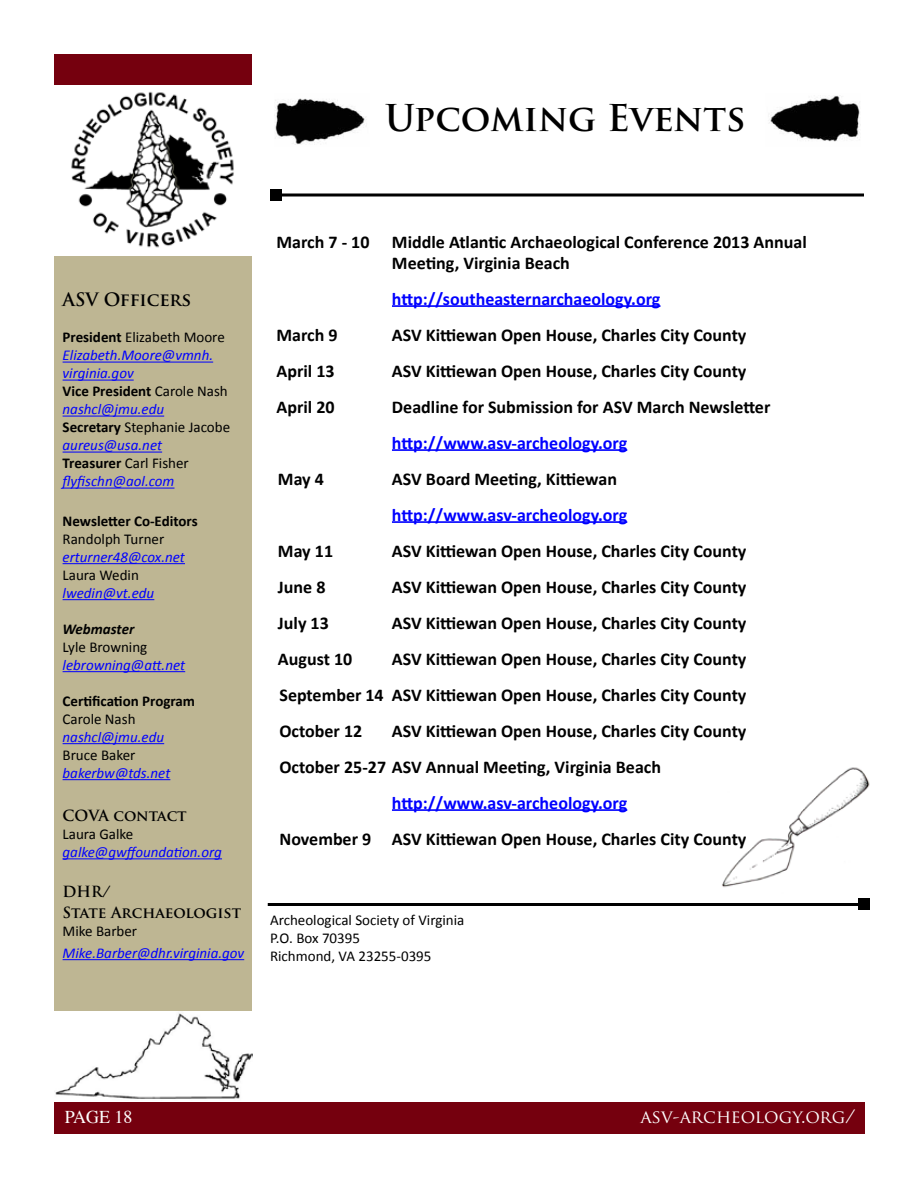
<style>
.page{position:relative;width:918px;height:1188px;background:#fff}
.page>*{position:absolute;margin:0;border:0;box-sizing:border-box;transform-origin:0 0}
.t1{font:700 36px "Trajan Pro";color:#000}
.t2{font:700 18px/36px "Calibri";color:#000}
.t3{font:700 18px "Calibri";letter-spacing:.005em;color:#00f}
.t4{font:18px "Trajan Pro";color:#fff}
.t5{font:700 18px "Trajan Pro";letter-spacing:-.015em;color:#000}
.t6{font:18px "Times";color:#fff}
.t7{font:italic 15px/18px "Calibri";color:#00f}
.t8{font:15px/18px "Calibri";color:#000}
.t9{font:700 15px "Calibri";color:#000}
.t10{font:700 15px/21.6px "Trajan Pro";color:#000}
.t11{font:italic 700 15px "Calibri";color:#000}
.s1{font-weight:700;font-style:normal;color:#000}
.s2{font-style:normal;color:#000}
</style>
<div class="page">
<div style="left:54px;top:54px;width:198px;height:1080px;background:#beb693"></div>
<div style="left:54px;top:54px;width:198px;height:31px;background:#75000e"></div>
<div style="left:54px;top:1102px;width:810px;height:32px;background:#75000e"></div>
<img style="left:722px;top:767px;width:148px;height:121px">
<hr style="left:392px;top:305px;width:268px;height:2px;background:#00f">
<hr style="left:392px;top:449px;width:235px;height:2px;background:#00f">
<hr style="left:392px;top:521px;width:235px;height:2px;background:#00f">
<hr style="left:392px;top:809px;width:235px;height:2px;background:#00f">
<img style="left:54px;top:1011px;width:198px;height:90px">
<img style="left:54px;top:86px;width:198px;height:170px">
<hr style="left:63px;top:362px;width:150px;height:1px;background:#00f">
<hr style="left:63px;top:380px;width:71px;height:1px;background:#00f">
<hr style="left:63px;top:416px;width:101px;height:1px;background:#00f">
<hr style="left:63px;top:452px;width:99px;height:1px;background:#00f">
<hr style="left:63px;top:488px;width:111px;height:1px;background:#00f">
<hr style="left:63px;top:563px;width:122px;height:1px;background:#00f">
<hr style="left:63px;top:599px;width:91px;height:1px;background:#00f">
<hr style="left:63px;top:671px;width:122px;height:1px;background:#00f">
<hr style="left:63px;top:743px;width:101px;height:1px;background:#00f">
<hr style="left:63px;top:779px;width:107px;height:1px;background:#00f">
<hr style="left:63px;top:858px;width:159px;height:1px;background:#00f">
<hr style="left:63px;top:959px;width:181px;height:1px;background:#00f">
<hr style="left:276px;top:194px;width:588px;height:2px;background:#000">
<div style="left:270px;top:189px;width:12px;height:12px;background:#000"></div>
<hr style="left:268px;top:903px;width:596px;height:3px;background:#000">
<div style="left:858px;top:898px;width:12px;height:12px;background:#000"></div>
<img style="left:275px;top:98px;width:91px;height:47px">
<img style="left:769px;top:95px;width:91px;height:47px">
<h1 class="t1" style="left:385px;top:95px;width:362px">Upcoming Events</h1>
<p class="t5" style="left:63px;top:289px;width:130px">ASV Officers</p>
<p class="t7" style="left:63px;top:328px;width:169px"><span class="s1">President</span> <span class="s2">Elizabeth Moore<br></span>Elizabeth.Moore@vmnh. virginia.gov<br><span class="s1">Vice President</span> <span class="s2">Carole Nash </span>nashcl@jmu.edu<br><span class="s1">Secretary</span> <span class="s2">Stephanie Jacobe </span>aureus@usa.net<br><span class="s1">Treasurer</span> <span class="s2">Carl Fisher </span>flyfischn@aol.com</p>
<p class="t9" style="left:63px;top:512px;width:137px">Newsletter Co-Editors</p>
<p class="t8" style="left:63px;top:529px;width:103px">Randolph Turner</p>
<p class="t7" style="left:63px;top:547px;width:124px">erturner48@cox.net</p>
<p class="t8" style="left:63px;top:565px;width:78px">Laura Wedin</p>
<p class="t7" style="left:63px;top:583px;width:93px">lwedin@vt.edu</p>
<p class="t11" style="left:63px;top:620px;width:73px">Webmaster</p>
<p class="t8" style="left:63px;top:637px;width:86px">Lyle Browning</p>
<p class="t7" style="left:63px;top:655px;width:124px">lebrowning@att.net</p>
<p class="t9" style="left:63px;top:692px;width:134px">Certification Program</p>
<p class="t8" style="left:63px;top:709px;width:74px">Carole Nash</p>
<p class="t7" style="left:63px;top:727px;width:103px">nashcl@jmu.edu</p>
<p class="t8" style="left:63px;top:745px;width:74px">Bruce Baker</p>
<p class="t7" style="left:63px;top:763px;width:109px">bakerbw@tds.net</p>
<p class="t10" style="left:63px;top:805px;width:126px">COVA contact</p>
<p class="t8" style="left:63px;top:824px;width:72px">Laura Galke</p>
<p class="t7" style="left:63px;top:842px;width:161px">galke@gwffoundation.org</p>
<p class="t10" style="left:63px;top:881px;width:180px">DHR/<br>State Archaeologist</p>
<p class="t8" style="left:63px;top:922px;width:76px">Mike Barber</p>
<p class="t7" style="left:63px;top:943px;width:183px">Mike.Barber@dhr.virginia.gov</p>
<p class="t2" style="left:392px;top:230px;width:416px;line-height:21px;text-indent:-116px">March 7 - 10 Middle Atlantic Archaeological Conference 2013 Annual<br>Meeting, Virginia Beach</p>
<p class="t3" style="left:392px;top:287px;width:270px">http://southeasternarchaeology.org</p>
<p class="t2" style="left:276px;top:316px;width:63px">March 9</p>
<p class="t2" style="left:392px;top:316px;width:356px">ASV Kittiewan Open House, Charles City County</p>
<p class="t2" style="left:276px;top:352px;width:60px">April 13</p>
<p class="t2" style="left:392px;top:352px;width:356px">ASV Kittiewan Open House, Charles City County</p>
<p class="t2" style="left:276px;top:388px;width:60px">April 20</p>
<p class="t2" style="left:392px;top:388px;width:380px">Deadline for Submission for ASV March Newsletter</p>
<p class="t3" style="left:392px;top:431px;width:237px">http://www.asv-archeology.org</p>
<p class="t2" style="left:278px;top:460px;width:48px">May 4</p>
<p class="t2" style="left:392px;top:460px;width:227px">ASV Board Meeting, Kittiewan</p>
<p class="t3" style="left:392px;top:503px;width:237px">http://www.asv-archeology.org</p>
<p class="t2" style="left:278px;top:532px;width:57px">May 11</p>
<p class="t2" style="left:392px;top:532px;width:356px">ASV Kittiewan Open House, Charles City County</p>
<p class="t2" style="left:278px;top:568px;width:49px">June 8</p>
<p class="t2" style="left:392px;top:568px;width:356px">ASV Kittiewan Open House, Charles City County</p>
<p class="t2" style="left:278px;top:604px;width:52px">July 13</p>
<p class="t2" style="left:392px;top:604px;width:356px">ASV Kittiewan Open House, Charles City County</p>
<p class="t2" style="left:278px;top:640px;width:76px">August 10</p>
<p class="t2" style="left:279px;top:640px;width:468px;text-align:justify;text-indent:112px">ASV Kittiewan Open House, Charles City County September 14 ASV Kittiewan Open House, Charles City County October 12</p>
<p class="t2" style="left:279px;top:712px;width:468px;text-indent:112px">ASV Kittiewan Open House, Charles City County<br>October 25-27 ASV Annual Meeting, Virginia Beach</p>
<p class="t3" style="left:392px;top:791px;width:237px">http://www.asv-archeology.org</p>
<p class="t2" style="left:279px;top:820px;width:468px">November 9 ASV Kittiewan Open House, Charles City County</p>
<p class="t8" style="left:270px;top:910px;width:196px">Archeological Society of Virginia<br>P.O. Box 70395<br>Richmond, VA 23255-0395</p>
<p class="t6" style="left:65px;top:1105px;width:69px">PAGE 18</p>
<p class="t4" style="left:640px;top:1105px;width:217px">ASV-ARCHEOLOGY.ORG/</p>
</div>
